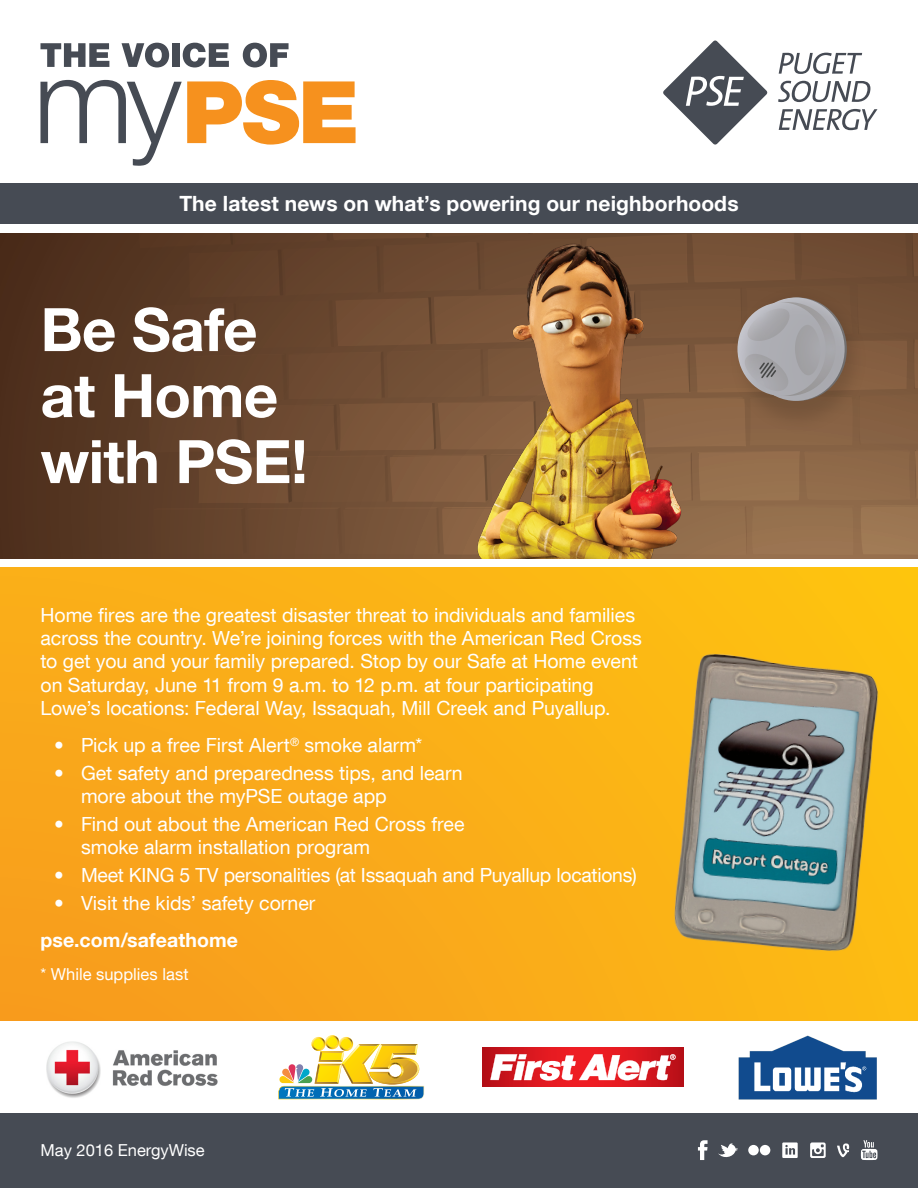
<style>
.page{position:relative;width:918px;height:1188px;background:#fff}
.page>*{position:absolute;margin:0;border:0;box-sizing:border-box;transform-origin:0 0}
.t1{font:700 60px/66px "Helvetica Neue LT Com";letter-spacing:-.01em;color:#fff}
.t2{font:700 21px "Helvetica Neue LT Com";letter-spacing:.005em;color:#fff}
.t3{font:19.5px/23.4px "Helvetica Neue LT Com";color:#fff}
.t4{font:700 19.5px "Helvetica Neue LT Com";letter-spacing:.005em;color:#fff}
.t5{font:16.5px "Helvetica Neue LT Com";color:#fff}
</style>
<div class="page">
<div style="left:0;top:184px;width:918px;height:40px;background:#464b54"></div>
<svg style="left:40px;top:43px;width:69px;height:24px"></svg>
<svg style="left:122px;top:43px;width:47px;height:24px"></svg>
<div style="left:172px;top:43px;width:8px;height:24px;background:#464b54"></div>
<svg style="left:183px;top:43px;width:46px;height:24px"></svg>
<svg style="left:243px;top:43px;width:46px;height:24px"></svg>
<svg style="left:40px;top:80px;width:316px;height:86px"></svg>
<div style="left:0;top:1114px;width:918px;height:74px;background:#464b54"></div>
<div style="left:0;top:233px;width:918px;height:325px;background:#52321f"></div>
<svg style="left:139px;top:233px;width:779px;height:322px;background:#64422c"></svg>
<img style="left:299px;top:233px;width:606px;height:325px">
<svg style="left:779px;top:109px;width:99px;height:21px"></svg>
<svg style="left:778px;top:81px;width:92px;height:21px"></svg>
<svg style="left:779px;top:53px;width:83px;height:21px"></svg>
<svg style="left:663px;top:40px;width:105px;height:105px"></svg>
<svg style="left:697px;top:1140px;width:11px;height:20px"></svg>
<svg style="left:718px;top:1143px;width:20px;height:15px"></svg>
<svg style="left:748px;top:1144px;width:23px;height:12px"></svg>
<svg style="left:782px;top:1142px;width:16px;height:16px"></svg>
<svg style="left:810px;top:1142px;width:16px;height:16px"></svg>
<svg style="left:837px;top:1143px;width:13px;height:15px"></svg>
<svg style="left:860px;top:1140px;width:18px;height:21px"></svg>
<div style="left:0;top:567px;width:918px;height:454px;background:linear-gradient(to right,#f8a21d,#fdbe12)"></div>
<img style="left:46px;top:1041px;width:172px;height:57px">
<img style="left:278px;top:1035px;width:146px;height:64px">
<img style="left:738px;top:1035px;width:139px;height:65px">
<svg style="left:482px;top:1048px;width:201px;height:39px;background:#d3161d"></svg>
<svg style="left:490px;top:1054px;width:186px;height:27px"></svg>
<img style="left:515px;top:604px;width:403px;height:370px">
<p class="t2" style="left:179px;top:191px;width:561px">The latest news on what’s powering our neighborhoods</p>
<p class="t1" style="left:40px;top:295px;width:269px">Be Safe at Home with PSE!</p>
<p class="t3" style="left:40px;top:603px;width:603px">Home fires are the greatest disaster threat to individuals and families across the country. We’re joining forces with the American Red Cross to get you and your family prepared. Stop by our Safe at Home event on Saturday, June 11 from 9 a.m. to 12 p.m. at four participating Lowe’s locations: Federal Way, Issaquah, Mill Creek and Puyallup.</p>
<p class="t3" style="left:54px;top:733px;width:370px">• Pick up a free First Alert<sup>®</sup> smoke alarm*</p>
<p class="t3" style="left:81px;top:761px;width:383px;text-indent:-27px">• Get safety and preparedness tips, and learn more about the myPSE outage app</p>
<p class="t3" style="left:81px;top:812px;width:385px;text-indent:-27px">• Find out about the American Red Cross free smoke alarm installation program</p>
<p class="t3" style="left:54px;top:863px;width:584px">• Meet KING 5 TV personalities (at Issaquah and Puyallup locations)</p>
<p class="t3" style="left:54px;top:891px;width:263px">• Visit the kids’ safety corner</p>
<p class="t4" style="left:40px;top:927px;width:199px">pse.com/safeathome</p>
<p class="t5" style="left:40px;top:964px;width:150px">* While supplies last</p>
<p class="t5" style="left:40px;top:1140px;width:166px">May 2016 EnergyWise</p>
</div>
